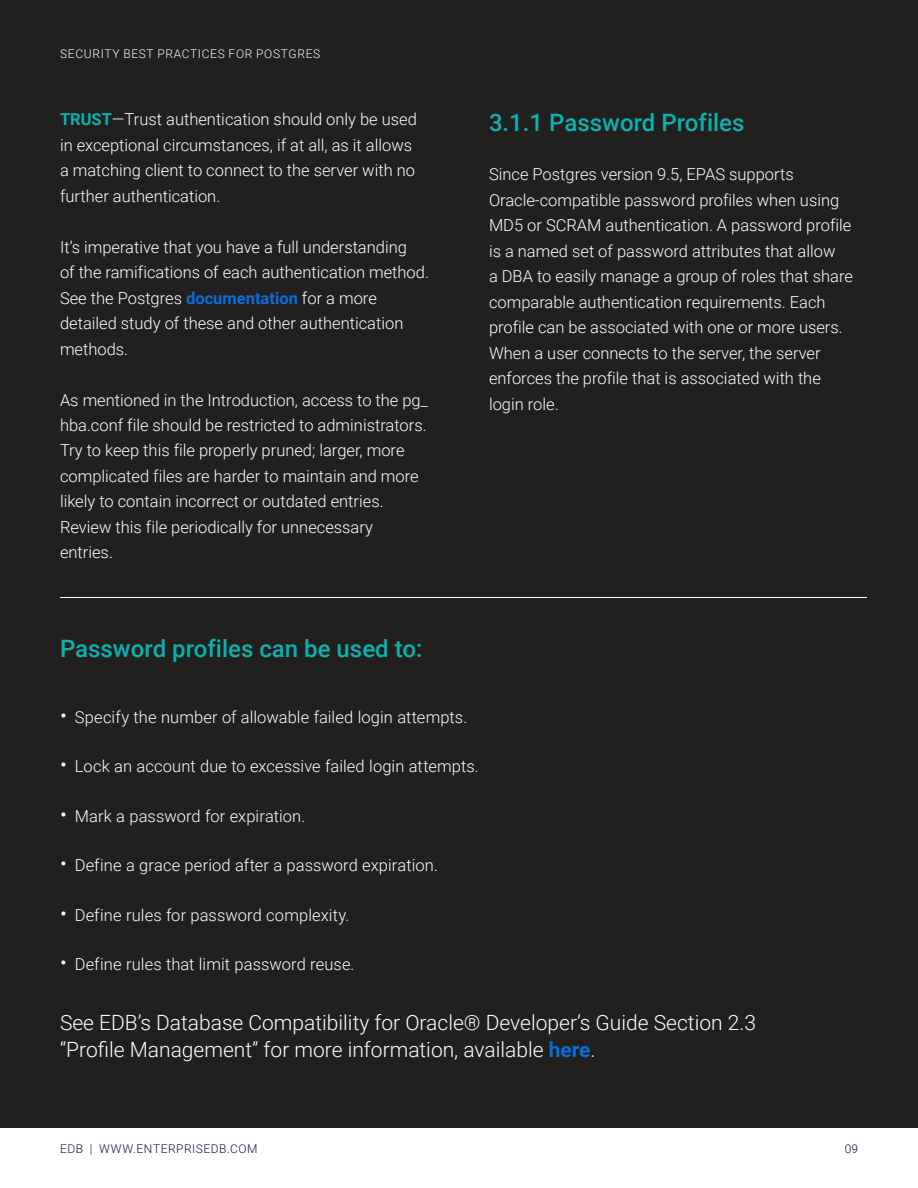
<style>
.page{position:relative;width:918px;height:1188px;background:#fff}
.page>*{position:absolute;margin:0;border:0;box-sizing:border-box;transform-origin:0 0}
.t1{font:500 24px "Roboto";color:#0bb1ad}
.t2{font:300 21px/27px "Roboto";color:#fff}
.t3{font:300 16.5px/25.5px "Roboto";color:#fff}
.t4{font:300 12px "Roboto";letter-spacing:.055em;color:#fff}
.t5{font:300 12px "Roboto";letter-spacing:.045em;color:#121646}
.s1{font-weight:700;color:#0bb1ad}
.s2{font-weight:700;color:#096edb}
.s3{font-size:21px}
</style>
<div class="page">
<div style="left:0;top:0;width:918px;height:1128px;background:#221f1f"></div>
<hr style="left:60px;top:597px;width:807px;height:1px;background:#fff">
<p class="t4" style="left:60px;top:45px;width:262px">SECURITY BEST PRACTICES FOR POSTGRES</p>
<p class="t3" style="left:60px;top:106px;width:358px"><span class="s1">TRUST</span>—Trust authentication should only be used in exceptional circumstances, if at all, as it allows a matching client to connect to the server with no further authentication.</p>
<p class="t3" style="left:60px;top:233px;width:371px">It’s imperative that you have a full understanding<br>of the ramifications of each authentication method.<br>See the Postgres <span class="s2">documentation</span> for a more detailed study of these and other authentication methods.</p>
<p class="t3" style="left:60px;top:386px;width:369px">As mentioned in the Introduction, access to the pg_ hba.conf file should be restricted to administrators.<br>Try to keep this file properly pruned; larger, more complicated files are harder to maintain and more likely to contain incorrect or outdated entries.<br>Review this file periodically for unnecessary entries.</p>
<h1 class="t1" style="left:489px;top:105px;width:257px">3.1.1 Password Profiles</h1>
<p class="t3" style="left:489px;top:161px;width:365px">Since Postgres version 9.5, EPAS supports Oracle-compatible password profiles when using MD5 or SCRAM authentication. A password profile is a named set of password attributes that allow<br>a DBA to easily manage a group of roles that share comparable authentication requirements. Each profile can be associated with one or more users.<br>When a user connects to the server, the server enforces the profile that is associated with the login role.</p>
<h1 class="t1" style="left:60px;top:632px;width:364px">Password profiles can be used to:</h1>
<p class="t3" style="left:60px;top:703px;width:409px"><span class="s3">•</span> Specify the number of allowable failed login attempts.</p>
<p class="t3" style="left:60px;top:753px;width:420px"><span class="s3">•</span> Lock an account due to excessive failed login attempts.</p>
<p class="t3" style="left:60px;top:802px;width:247px"><span class="s3">•</span> Mark a password for expiration.</p>
<p class="t3" style="left:60px;top:852px;width:380px"><span class="s3">•</span> Define a grace period after a password expiration.</p>
<p class="t3" style="left:60px;top:901px;width:291px"><span class="s3">•</span> Define rules for password complexity.</p>
<p class="t3" style="left:60px;top:951px;width:296px"><span class="s3">•</span> Define rules that limit password reuse.</p>
<p class="t2" style="left:60px;top:1008px;width:698px">See EDB’s Database Compatibility for Oracle® Developer’s Guide Section 2.3 “Profile Management” for more information, available <span class="s2">here</span>.</p>
<p class="t5" style="left:60px;top:1140px;width:199px">EDB | WWW.ENTERPRISEDB.COM</p>
<p class="t5" style="left:845px;top:1140px;width:15px">09</p>
</div>
